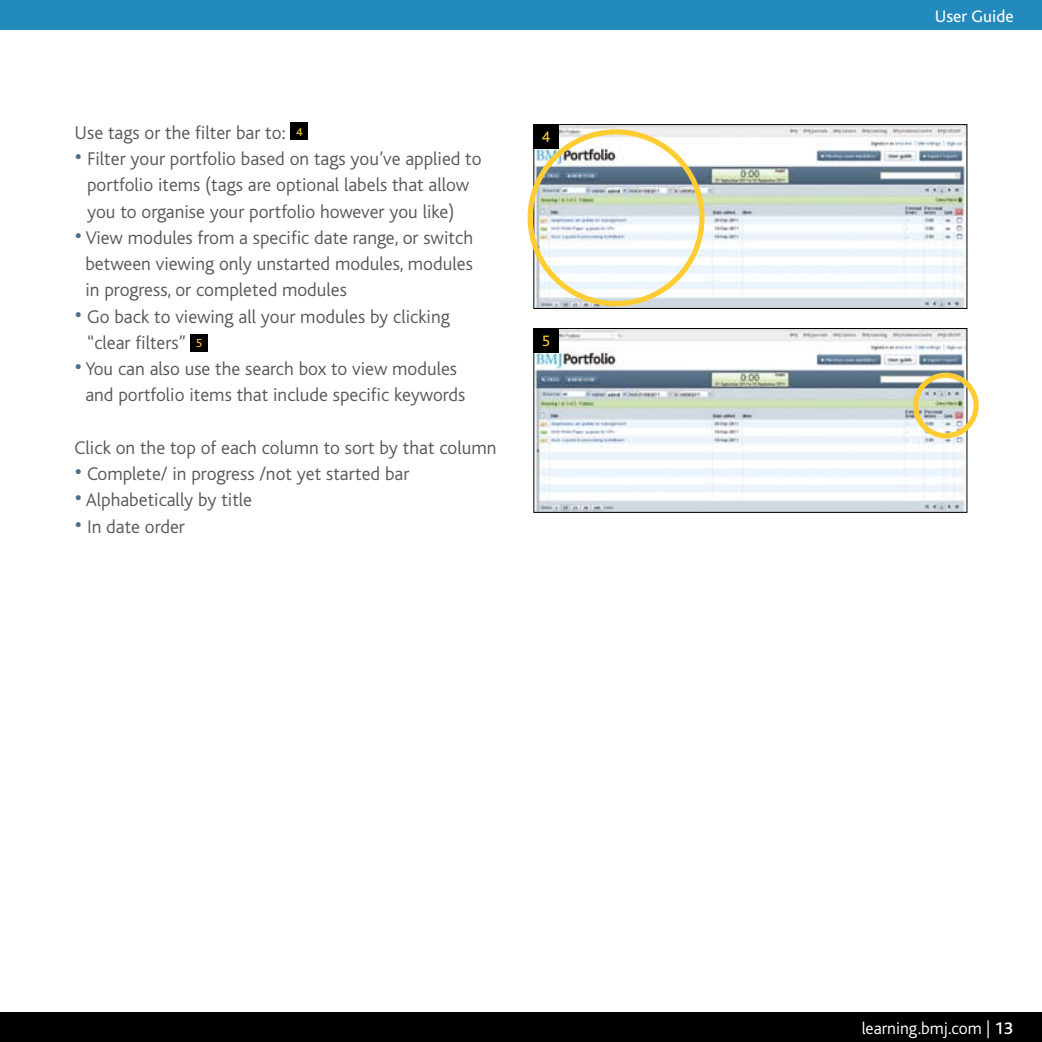
<style>
.page{position:relative;width:1042px;height:1042px;background:#fff}
.page>*{position:absolute;margin:0;border:0;box-sizing:border-box;transform-origin:0 0}
.t1{font:300 19.25px/26.2px "Bliss";color:#58595b}
.t2{font:300 17.5px "Bliss";color:#fff}
.t3{font:17.5px "Bliss";color:#fff}
.t4{font:15.75px "Bliss";color:#ffcc32}
.t5{font:12.25px "Bliss";color:#ffcc32}
.s1{font-size:26.25px;color:#4c6d89}
.s2{font-weight:500}
</style>
<div class="page">
<img style="left:535px;top:126px;width:430px;height:181px">
<div style="left:533px;top:124px;width:434px;height:185px;border:1px solid #000"></div>
<img style="left:535px;top:330px;width:430px;height:181px">
<div style="left:533px;top:328px;width:434px;height:185px;border:1px solid #000"></div>
<div style="left:0;top:0;width:1042px;height:30px;background:#228abc"></div>
<div style="left:0;top:1012px;width:1042px;height:30px;background:#000"></div>
<div style="left:533px;top:124px;width:26px;height:25px;background:#000"></div>
<div style="left:533px;top:328px;width:26px;height:25px;background:#000"></div>
<div style="left:913px;top:373px;width:65px;height:65px;border:5px solid #ffcc32;border-radius:50%"></div>
<div style="left:290px;top:123px;width:18px;height:17px;background:#000"></div>
<div style="left:190px;top:334px;width:18px;height:17px;background:#000"></div>
<div style="left:527px;top:129px;width:177px;height:177px;border:5px solid #ffcc32;border-radius:50%"></div>
<p class="t1" style="left:74px;top:120px;width:213px">Use tags or the filter bar to:</p>
<p class="t1" style="left:87px;top:146px;width:396px;text-indent:-13px"><span class="s1">•</span> Filter your portfolio based on tags you’ve applied to portfolio items (tags are optional labels that allow you to organise your portfolio however you like)</p>
<p class="t1" style="left:85px;top:225px;width:389px;text-align:justify;text-indent:-11px"><span class="s1">•</span> View modules from a specific date range, or switch between viewing only unstarted modules, modules in progress, or completed modules</p>
<p class="t1" style="left:87px;top:303px;width:364px;text-indent:-13px"><span class="s1">•</span> Go back to viewing all your modules by clicking “clear filters”</p>
<p class="t1" style="left:74px;top:356px;width:392px;text-align:center"><span class="s1">•</span> You can also use the search box to view modules and portfolio items that include specific keywords</p>
<p class="t1" style="left:74px;top:435px;width:423px">Click on the top of each column to sort by that column</p>
<p class="t1" style="left:74px;top:461px;width:336px"><span class="s1">•</span> Complete/ in progress /not yet started bar</p>
<p class="t1" style="left:74px;top:487px;width:179px"><span class="s1">•</span> Alphabetically by title</p>
<p class="t1" style="left:74px;top:513px;width:112px"><span class="s1">•</span> In date order</p>
<p class="t5" style="left:296px;top:126px;width:8px">4</p>
<p class="t5" style="left:196px;top:337px;width:8px">5</p>
<p class="t4" style="left:542px;top:129px;width:10px">4</p>
<p class="t4" style="left:542px;top:333px;width:10px">5</p>
<p class="t3" style="left:934px;top:7px;width:80px">User Guide</p>
<p class="t2" style="left:861px;top:1018px;width:153px">learning.bmj.com | <span class="s2">13</span></p>
</div>
